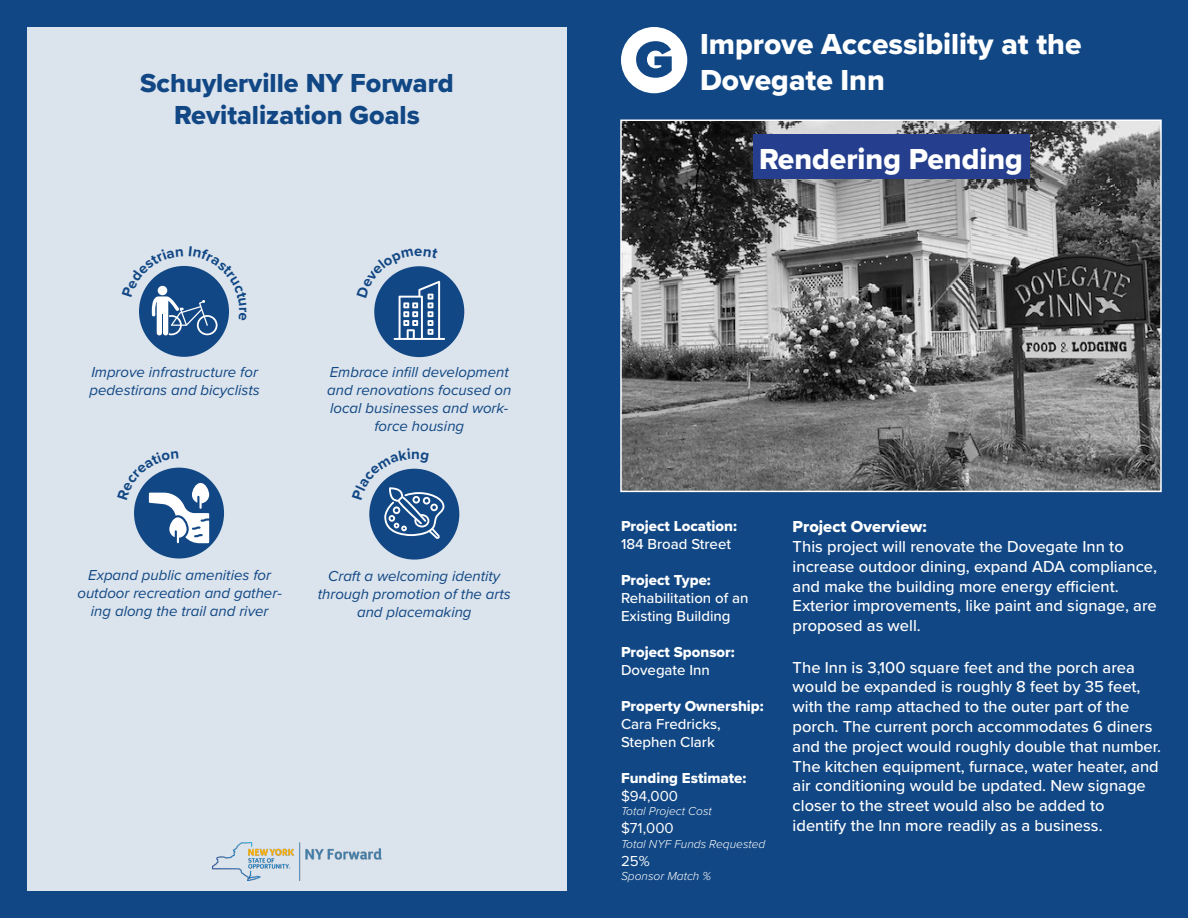
<style>
.page{position:relative;width:1188px;height:918px;background:#dbe3ec}
.page>*{position:absolute;margin:0;border:0;box-sizing:border-box;transform-origin:0 0}
.t1{font:900 52.95px "Proxima Nova";color:#114784}
.t2{font:30px/36px "Proxima Nova Extrabld";color:#fff}
.t3{font:27px/32.4px "Proxima Nova Extrabld";color:#114784;text-align:center}
.t4{font:500 16.5px/19.8px "Proxima Nova";color:#fff}
.t5{font:16.5px "Proxima Nova Extrabld";color:#fff}
.t6{font:italic 15px/18px "Proxima Nova";color:#104784;text-align:center}
.t7{font:500 15px/18px "Proxima Nova";color:#fff}
.t8{font:15px "Proxima Nova Extrabld";color:#fff}
.t9{font:15px "Proxima Nova";color:#fff}
.t10{font:700 15px "Proxima Nova";color:#114784}
.t11{font:italic 300 12px "Proxima Nova";color:#fff}
</style>
<div class="page">
<div style="left:594px;top:0;width:594px;height:918px;background:#114784"></div>
<div style="left:0;top:0;width:27px;height:918px;background:#114784"></div>
<div style="left:567px;top:0;width:27px;height:918px;background:#114784"></div>
<div style="left:27px;top:891px;width:540px;height:27px;background:#114784"></div>
<div style="left:27px;top:0;width:540px;height:27px;background:#114784"></div>
<img style="left:623px;top:123px;width:536px;height:366px">
<div style="left:620px;top:120px;width:542px;height:372px;border:2px solid #fff"></div>
<div style="left:753px;top:134px;width:276px;height:45px;background:#253f8e"></div>
<img style="left:212px;top:842px;width:170px;height:38px">
<div style="left:139px;top:266px;width:90px;height:91px;background:#114784;border-radius:50%"></div>
<div style="left:374px;top:266px;width:90px;height:91px;background:#114784;border-radius:50%"></div>
<div style="left:369px;top:469px;width:90px;height:91px;background:#114784;border-radius:50%"></div>
<div style="left:134px;top:468px;width:90px;height:91px;background:#114784;border-radius:50%"></div>
<div style="left:621px;top:27px;width:66px;height:66px;background:#fff;border-radius:50%"></div>
<svg style="left:369px;top:468px;width:75px;height:71px"></svg>
<svg style="left:139px;top:266px;width:90px;height:69px"></svg>
<svg style="left:374px;top:266px;width:71px;height:74px"></svg>
<svg style="left:134px;top:467px;width:75px;height:76px"></svg>
<h3 class="t3" style="left:140px;top:66px;width:315px">Schuylerville NY Forward<br>Revitalization Goals</h3>
<p class="t10" style="left:414px;top:240px;width:10px">e</p>
<p class="t6" style="left:90px;top:363px;width:172px;text-align:left">Improve infrastructure for pedestirans and bicyclists</p>
<p class="t6" style="left:327px;top:363px;width:186px">Embrace infill development and renovations focused on local businesses and work&shy;force housing</p>
<p class="t6" style="left:77px;top:565px;width:206px">Expand public amenities for outdoor recreation and gather&shy;ing along the trail and river</p>
<p class="t6" style="left:318px;top:566px;width:195px">Craft a welcoming identity through promotion of the arts and placemaking</p>
<p class="t1" style="left:635px;top:20px;width:40px">G</p>
<p class="t2" style="left:700px;top:26px;width:383px">Improve Accessibility at the<br>Dovegate Inn</p>
<p class="t2" style="left:759px;top:140px;width:265px">Rendering Pending</p>
<p class="t8" style="left:621px;top:515px;width:117px">Project Location:</p>
<p class="t7" style="left:621px;top:534px;width:112px">184 Broad Street</p>
<p class="t8" style="left:621px;top:569px;width:91px">Project Type:</p>
<p class="t7" style="left:621px;top:588px;width:129px">Rehabilitation of an<br>Existing Building</p>
<p class="t8" style="left:621px;top:641px;width:115px">Project Sponsor:</p>
<p class="t7" style="left:621px;top:660px;width:91px">Dovegate Inn</p>
<p class="t8" style="left:621px;top:695px;width:144px">Property Ownership:</p>
<p class="t7" style="left:621px;top:714px;width:101px">Cara Fredricks,<br>Stephen Clark</p>
<p class="t8" style="left:621px;top:767px;width:127px">Funding Estimate:</p>
<p class="t9" style="left:621px;top:785px;width:59px">$94,000</p>
<p class="t11" style="left:621px;top:802px;width:92px">Total Project Cost</p>
<p class="t9" style="left:621px;top:817px;width:54px">$71,000</p>
<p class="t11" style="left:621px;top:835px;width:146px">Total NYF Funds Requested</p>
<p class="t9" style="left:621px;top:850px;width:30px">25%</p>
<p class="t11" style="left:621px;top:867px;width:92px">Sponsor Match %</p>
<p class="t5" style="left:793px;top:514px;width:135px">Project Overview:</p>
<p class="t4" style="left:793px;top:536px;width:366px">This project will renovate the Dovegate Inn to increase outdoor dining, expand ADA compliance, and make the building more energy efficient.<br>Exterior improvements, like paint and signage, are proposed as well.</p>
<p class="t4" style="left:793px;top:657px;width:370px">The Inn is 3,100 square feet and the porch area would be expanded is roughly 8 feet by 35 feet, with the ramp attached to the outer part of the porch. The current porch accommodates 6 diners and the project would roughly double that number.<br>The kitchen equipment, furnace, water heater, and air conditioning would be updated. New signage closer to the street would also be added to identify the Inn more readily as a business.</p>
</div>
